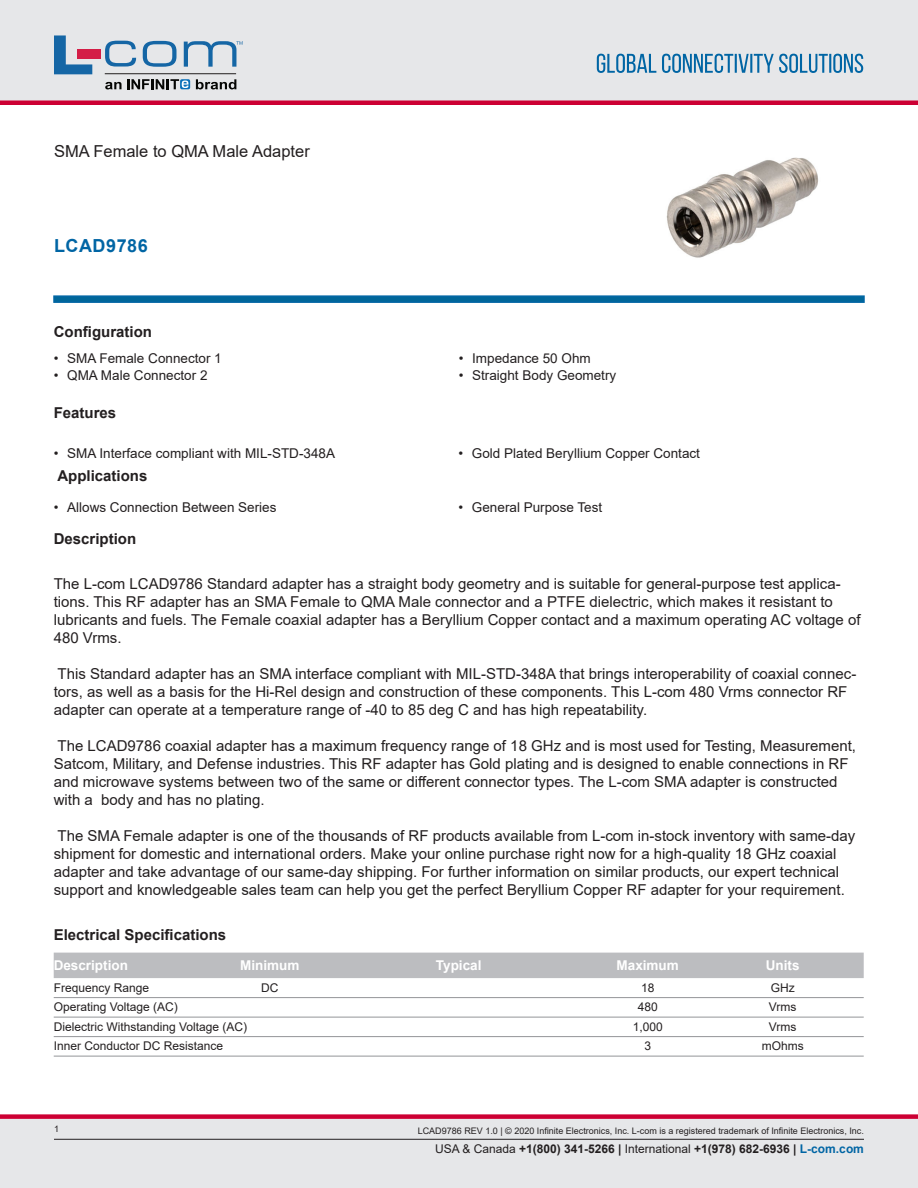
<style>
.page{position:relative;width:918px;height:1188px;background:#fff}
.page>*{position:absolute;margin:0;border:0;box-sizing:border-box;transform-origin:0 0}
.PN{font:700 18px "Arial";letter-spacing:.03em;color:#0065a4}
.Web_Description_Para{font:16.5px "Arial";color:#231f20}
.LCOM_Section_Header{font:15px/18px "Arial";color:#231f20}
.LCOM_Section_Header-2{font:700 15px "Arial";color:#231f20}
.t1{font:13.5px "Arial";color:#231f20}
.LCOM_Table_Header_Lo{font:700 13.5px "Arial";color:#fff}
.LCOM_Table_Body_Low{font:12px "Arial";color:#231f20}
.t2{font:700 12px "Arial";color:#231f20}
.t3{font:9px "Arial";color:#231f20}
.s1{font-weight:400}
.s2{color:#0065a4}
</style>
<div class="page">
<div style="left:0;top:1119px;width:918px;height:69px;background:#e6e7e9"></div>
<div style="left:0;top:1114px;width:918px;height:5px;background:#c03"></div>
<div style="left:0;top:0;width:918px;height:102px;background:#e6e7e9"></div>
<div style="left:0;top:100px;width:918px;height:5px;background:#c03"></div>
<hr style="left:54px;top:1139px;width:810px;height:1px;background:#231f20">
<svg style="left:597px;top:54px;width:266px;height:19px"></svg>
<svg style="left:53px;top:295px;width:812px;height:8px;background:#0f6ea3"></svg>
<hr style="left:105px;top:73px;width:131px;height:1px;background:#211e1e">
<svg style="left:54px;top:35px;width:38px;height:39px"></svg>
<svg style="left:143px;top:41px;width:34px;height:26px"></svg>
<svg style="left:105px;top:41px;width:31px;height:26px"></svg>
<div style="left:77px;top:49px;width:23px;height:10px;background:#d41e47"></div>
<svg style="left:180px;top:79px;width:10px;height:10px"></svg>
<svg style="left:196px;top:79px;width:40px;height:10px"></svg>
<svg style="left:105px;top:79px;width:83px;height:10px"></svg>
<svg style="left:184px;top:41px;width:59px;height:26px"></svg>
<img style="left:666px;top:157px;width:152px;height:101px">
<div style="left:54px;top:953px;width:810px;height:25px;background:#bcbdc0"></div>
<hr style="left:54px;top:997px;width:810px;height:1px;background:#939598">
<hr style="left:54px;top:1017px;width:810px;height:1px;background:#939598">
<hr style="left:54px;top:1036px;width:810px;height:1px;background:#939598">
<hr style="left:54px;top:1056px;width:810px;height:1px;background:#939598">
<h1 class="Web_Description_Para" style="left:54px;top:140px;width:257px">SMA Female to QMA Male Adapter</h1>
<p class="PN" style="left:54px;top:233px;width:95px">LCAD9786</p>
<p class="LCOM_Section_Header-2" style="left:54px;top:321px;width:100px">Configuration</p>
<p class="t1" style="left:54px;top:349px;width:170px">• SMA Female Connector 1</p>
<p class="t1" style="left:54px;top:366px;width:155px">• QMA Male Connector 2</p>
<p class="t1" style="left:459px;top:349px;width:134px">• Impedance 50 Ohm</p>
<p class="t1" style="left:459px;top:366px;width:159px">• Straight Body Geometry</p>
<p class="LCOM_Section_Header-2" style="left:54px;top:402px;width:64px">Features</p>
<p class="t1" style="left:54px;top:444px;width:283px">• SMA Interface compliant with MIL-STD-348A</p>
<p class="t1" style="left:458px;top:444px;width:243px">• Gold Plated Beryllium Copper Contact</p>
<p class="LCOM_Section_Header-2" style="left:57px;top:465px;width:92px">Applications</p>
<p class="t1" style="left:54px;top:498px;width:224px">• Allows Connection Between Series</p>
<p class="t1" style="left:458px;top:498px;width:145px">• General Purpose Test</p>
<p class="LCOM_Section_Header-2" style="left:54px;top:528px;width:84px">Description</p>
<p class="LCOM_Section_Header" style="left:54px;top:574px;width:808px">The L-com LCAD9786 Standard adapter has a straight body geometry and is suitable for general-purpose test applica&shy;tions. This RF adapter has an SMA Female to QMA Male connector and a PTFE dielectric, which makes it resistant to lubricants and fuels. The Female coaxial adapter has a Beryllium Copper contact and a maximum operating AC voltage of 480 Vrms.</p>
<p class="LCOM_Section_Header" style="left:54px;top:664px;width:804px">This Standard adapter has an SMA interface compliant with MIL-STD-348A that brings interoperability of coaxial connec&shy;tors, as well as a basis for the Hi-Rel design and construction of these components. This L-com 480 Vrms connector RF adapter can operate at a temperature range of -40 to 85 deg C and has high repeatability.</p>
<p class="LCOM_Section_Header" style="left:54px;top:736px;width:804px">The LCAD9786 coaxial adapter has a maximum frequency range of 18 GHz and is most used for Testing, Measurement, Satcom, Military, and Defense industries. This RF adapter has Gold plating and is designed to enable connections in RF and microwave systems between two of the same or different connector types. The L-com SMA adapter is constructed with a body and has no plating.</p>
<p class="LCOM_Section_Header" style="left:54px;top:826px;width:803px">The SMA Female adapter is one of the thousands of RF products available from L-com in-stock inventory with same-day shipment for domestic and international orders. Make your online purchase right now for a high-quality 18 GHz coaxial adapter and take advantage of our same-day shipping. For further information on similar products, our expert technical support and knowledgeable sales team can help you get the perfect Beryllium Copper RF adapter for your requirement.</p>
<p class="LCOM_Section_Header-2" style="left:54px;top:924px;width:174px">Electrical Specifications</p>
<p class="LCOM_Table_Header_Lo" style="left:54px;top:956px;width:76px">Description</p>
<p class="LCOM_Table_Header_Lo" style="left:240px;top:956px;width:61px">Minimum</p>
<p class="LCOM_Table_Header_Lo" style="left:436px;top:956px;width:47px">Typical</p>
<p class="LCOM_Table_Header_Lo" style="left:617px;top:956px;width:64px">Maximum</p>
<p class="LCOM_Table_Header_Lo" style="left:766px;top:956px;width:35px">Units</p>
<p class="LCOM_Table_Body_Low" style="left:54px;top:979px;width:97px">Frequency Range</p>
<p class="LCOM_Table_Body_Low" style="left:261px;top:979px;width:19px">DC</p>
<p class="LCOM_Table_Body_Low" style="left:641px;top:979px;width:15px">18</p>
<p class="LCOM_Table_Body_Low" style="left:771px;top:979px;width:25px">GHz</p>
<p class="LCOM_Table_Body_Low" style="left:54px;top:999px;width:126px">Operating Voltage (AC)</p>
<p class="LCOM_Table_Body_Low" style="left:638px;top:999px;width:22px">480</p>
<p class="LCOM_Table_Body_Low" style="left:769px;top:999px;width:29px">Vrms</p>
<p class="LCOM_Table_Body_Low" style="left:54px;top:1018px;width:195px">Dielectric Withstanding Voltage (AC)</p>
<p class="LCOM_Table_Body_Low" style="left:633px;top:1018px;width:32px">1,000</p>
<p class="LCOM_Table_Body_Low" style="left:769px;top:1018px;width:29px">Vrms</p>
<p class="LCOM_Table_Body_Low" style="left:54px;top:1038px;width:171px">Inner Conductor DC Resistance</p>
<p class="LCOM_Table_Body_Low" style="left:644px;top:1038px;width:8px">3</p>
<p class="LCOM_Table_Body_Low" style="left:762px;top:1038px;width:43px">mOhms</p>
<p class="t3" style="left:54px;top:1123px;width:7px">1</p>
<p class="t3" style="left:418px;top:1125px;width:448px">LCAD9786 REV 1.0 | © 2020 Infinite Electronics, Inc. L-com is a registered trademark of Infinite Electronics, Inc.</p>
<p class="t2" style="left:435px;top:1140px;width:430px"><span class="s1">USA &amp; Canada</span> +1(800) 341-5266 | <span class="s1">International</span> +1(978) 682-6936 | <span class="s2">L-com.com</span></p>
</div>
